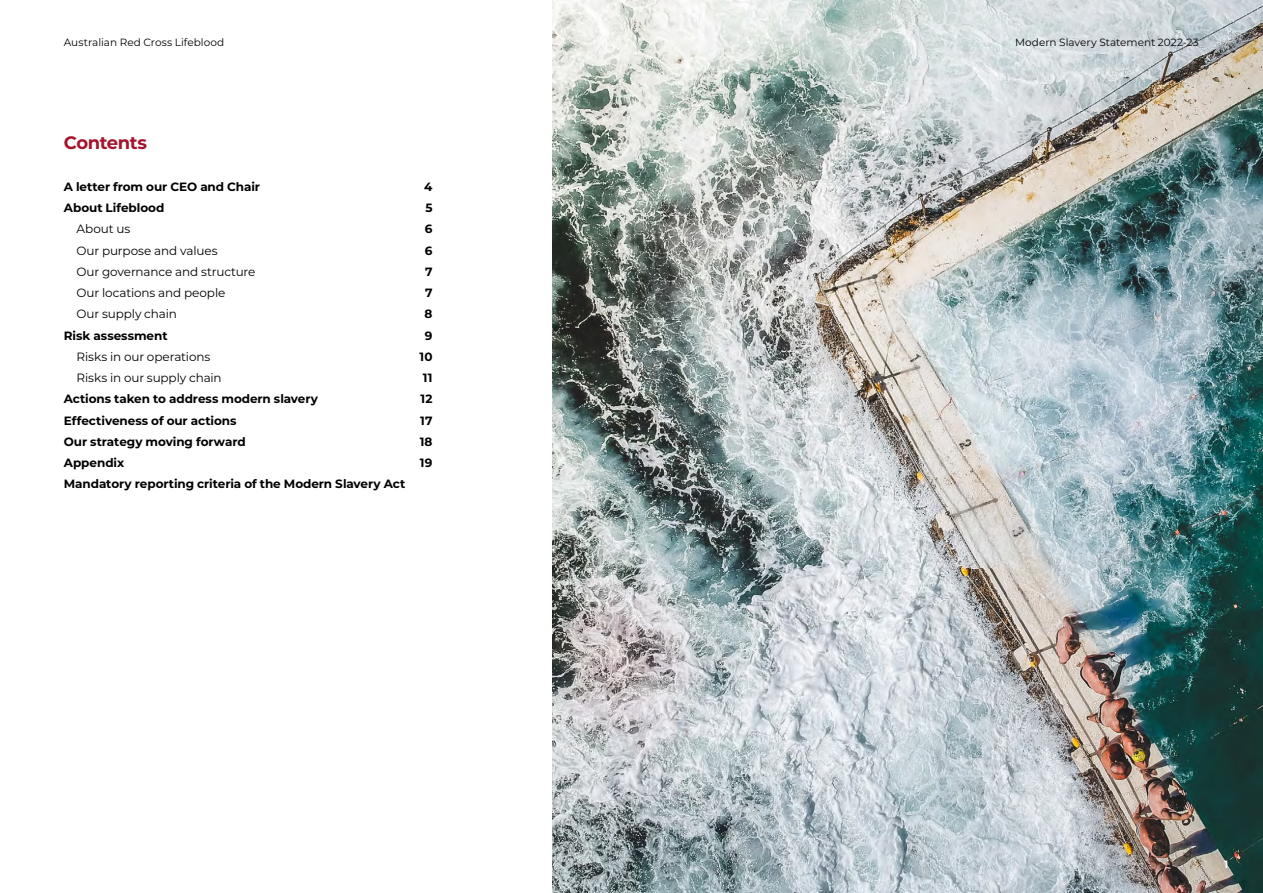
<style>
.page{position:relative;width:1263px;height:893px;background:#fff}
.page>*{position:absolute;margin:0;border:0;box-sizing:border-box;transform-origin:0 0}
.t1{font:700 18px "Montserrat";letter-spacing:-.03em;color:#a4152d}
.t2{font:700 12px "Montserrat";letter-spacing:-.005em;color:#000}
.t3{font:12px "Montserrat";letter-spacing:-.01em;color:#000}
.t4{font:10.5px "Montserrat";color:#000}
.t5{font:700 10.5px "Montserrat";color:#fff}
</style>
<div class="page">
<img style="left:553px;top:0;width:710px;height:893px">
<p class="t4" style="left:64px;top:35px;width:162px">Australian Red Cross Lifeblood</p>
<p class="t4" style="left:1015px;top:35px;width:185px">Modern Slavery Statement 2022-23</p>
<h1 class="t1" style="left:64px;top:130px;width:85px">Contents</h1>
<p class="t2" style="left:64px;top:178px;width:198px">A letter from our CEO and Chair</p>
<p class="t2" style="left:424px;top:178px;width:10px">4</p>
<p class="t2" style="left:64px;top:199px;width:102px">About Lifeblood</p>
<p class="t2" style="left:425px;top:199px;width:9px">5</p>
<p class="t3" style="left:77px;top:221px;width:55px">About us</p>
<p class="t2" style="left:425px;top:220px;width:9px">6</p>
<p class="t3" style="left:77px;top:242px;width:143px">Our purpose and values</p>
<p class="t2" style="left:425px;top:242px;width:9px">6</p>
<p class="t3" style="left:77px;top:263px;width:180px">Our governance and structure</p>
<p class="t2" style="left:425px;top:263px;width:9px">7</p>
<p class="t3" style="left:77px;top:285px;width:150px">Our locations and people</p>
<p class="t2" style="left:425px;top:284px;width:9px">7</p>
<p class="t3" style="left:77px;top:306px;width:102px">Our supply chain</p>
<p class="t2" style="left:424px;top:305px;width:9px">8</p>
<p class="t2" style="left:64px;top:327px;width:105px">Risk assessment</p>
<p class="t2" style="left:425px;top:327px;width:9px">9</p>
<p class="t3" style="left:77px;top:348px;width:135px">Risks in our operations</p>
<p class="t2" style="left:419px;top:348px;width:14px">10</p>
<p class="t3" style="left:77px;top:370px;width:147px">Risks in our supply chain</p>
<p class="t2" style="left:423px;top:369px;width:11px">11</p>
<p class="t2" style="left:64px;top:390px;width:256px">Actions taken to address modern slavery</p>
<p class="t2" style="left:421px;top:390px;width:13px">12</p>
<p class="t2" style="left:64px;top:412px;width:174px">Effectiveness of our actions</p>
<p class="t2" style="left:420px;top:412px;width:14px">17</p>
<p class="t2" style="left:64px;top:433px;width:184px">Our strategy moving forward</p>
<p class="t2" style="left:420px;top:433px;width:14px">18</p>
<p class="t2" style="left:64px;top:454px;width:62px">Appendix</p>
<p class="t2" style="left:420px;top:454px;width:14px">19</p>
<p class="t2" style="left:64px;top:476px;width:343px">Mandatory reporting criteria of the Modern Slavery Act</p>
<p class="t5" style="left:1224px;top:856px;width:6px">1</p>
</div>
